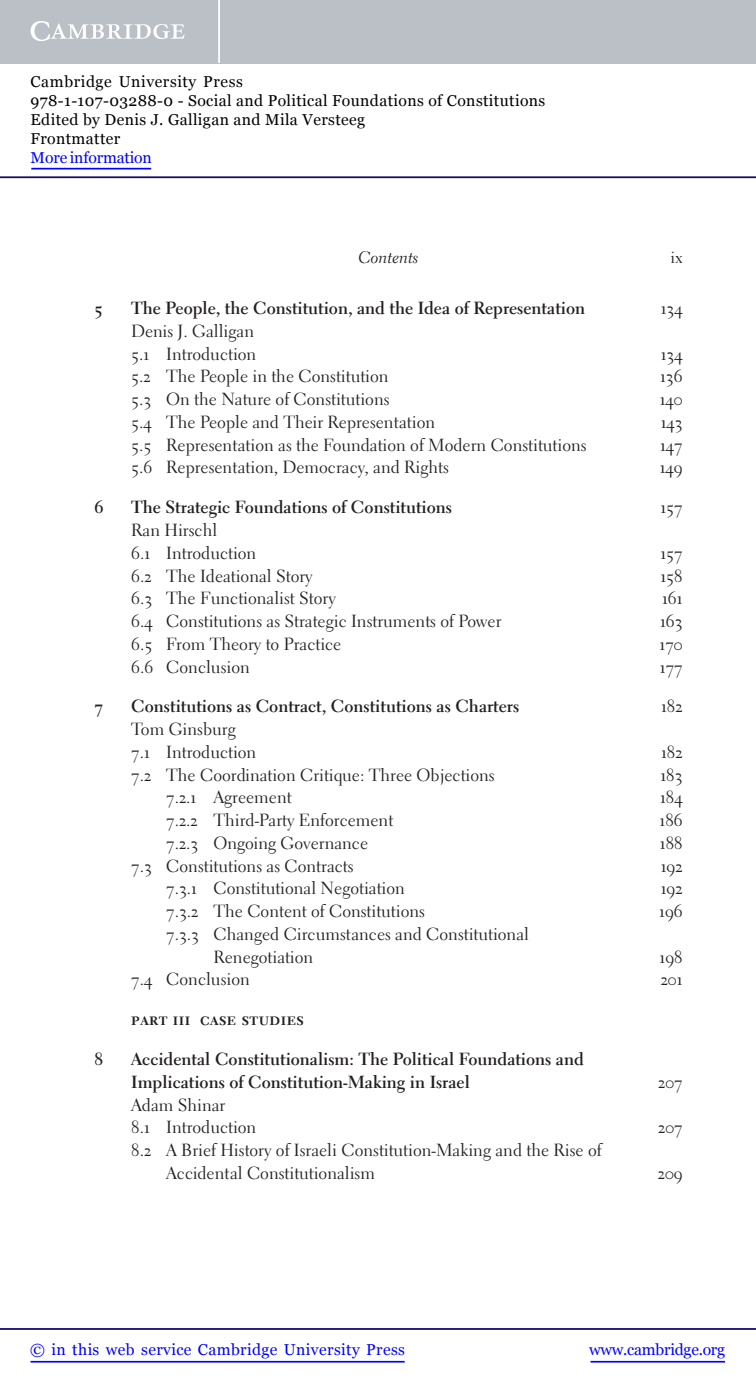
<style>
.page{position:relative;width:756px;height:1388px;background:#fff}
.page>*{position:absolute;margin:0;border:0;box-sizing:border-box;transform-origin:0 0}
.t1{font:17.5px/22.8px "Electra LT Std";color:#231f20}
.t2{font:700 17.5px/22.8px "Electra LT Std";color:#231f20}
.t3{font:700 17.5px "Electra LT Std";letter-spacing:.025em;color:#231f20}
.t4{font:16.62px "Electra LT Std Cursive";color:#231f20}
.t5{font:16.62px "Electra LT Std";color:#231f20}
.t6{font:15.75px/18.9px "Georgia";letter-spacing:.025em;color:#000}
.t7{font:15.75px "Georgia";letter-spacing:.025em;color:#00f}
.t8{font:15.75px "Georgia";letter-spacing:-.015em;color:#00f}
.t9{font:15.75px "Georgia";letter-spacing:-.01em;color:#00f}
</style>
<div class="page">
<hr style="left:591px;top:1361px;width:134px;height:1px;background:#00f">
<hr style="left:0;top:1328px;width:756px;height:2px;background:#150666">
<hr style="left:31px;top:1361px;width:374px;height:1px;background:#00f">
<div style="left:0;top:0;width:756px;height:63px;background:#bac0c6"></div>
<svg style="left:31px;top:21px;width:154px;height:20px"></svg>
<hr style="left:218px;top:0;width:2px;height:63px;background:#fff">
<hr style="left:0;top:176px;width:756px;height:2px;background:#150666">
<hr style="left:31px;top:168px;width:120px;height:1px;background:#00f">
<p class="t6" style="left:31px;top:72px;width:516px">Cambridge University Press<br>978-1-107-03288-0 - Social and Political Foundations of Constitutions Edited by Denis J. Galligan and Mila Versteeg<br>Frontmatter</p>
<p class="t9" style="left:31px;top:148px;width:123px">More information</p>
<p class="t4" style="left:358px;top:250px;width:62px">Contents</p>
<p class="t5" style="left:670px;top:250px;width:14px">ix</p>
<p class="t2" style="left:94px;top:299px;width:10px">5</p>
<p class="t2" style="left:131px;top:299px;width:455px">The People, the Constitution, and the Idea of Representation</p>
<p class="t1" style="left:661px;top:299px;width:23px">134</p>
<p class="t1" style="left:131px;top:321px;width:127px">Denis J. Galligan<br>5.1 Introduction</p>
<p class="t1" style="left:661px;top:344px;width:23px">134</p>
<p class="t1" style="left:131px;top:367px;width:259px">5.2 The People in the Constitution</p>
<p class="t1" style="left:660px;top:367px;width:24px">136</p>
<p class="t1" style="left:131px;top:390px;width:260px">5.3 On the Nature of Constitutions</p>
<p class="t1" style="left:660px;top:390px;width:24px">140</p>
<p class="t1" style="left:131px;top:412px;width:305px">5.4 The People and Their Representation</p>
<p class="t1" style="left:661px;top:412px;width:23px">143</p>
<p class="t1" style="left:131px;top:435px;width:457px">5.5 Representation as the Foundation of Modern Constitutions</p>
<p class="t1" style="left:660px;top:435px;width:24px">147</p>
<p class="t1" style="left:131px;top:458px;width:319px">5.6 Representation, Democracy, and Rights</p>
<p class="t1" style="left:660px;top:458px;width:24px">149</p>
<p class="t2" style="left:94px;top:498px;width:11px">6</p>
<p class="t2" style="left:131px;top:498px;width:322px">The Strategic Foundations of Constitutions</p>
<p class="t1" style="left:660px;top:498px;width:24px">157</p>
<p class="t1" style="left:131px;top:520px;width:127px">Ran Hirschl<br>6.1 Introduction</p>
<p class="t1" style="left:660px;top:543px;width:24px">157</p>
<p class="t1" style="left:131px;top:566px;width:183px">6.2 The Ideational Story</p>
<p class="t1" style="left:660px;top:566px;width:24px">158</p>
<p class="t1" style="left:131px;top:589px;width:206px">6.3 The Functionalist Story</p>
<p class="t1" style="left:662px;top:589px;width:22px">161</p>
<p class="t1" style="left:131px;top:611px;width:372px">6.4 Constitutions as Strategic Instruments of Power</p>
<p class="t1" style="left:660px;top:611px;width:24px">163</p>
<p class="t1" style="left:131px;top:634px;width:212px">6.5 From Theory to Practice</p>
<p class="t1" style="left:660px;top:634px;width:24px">170</p>
<p class="t1" style="left:131px;top:657px;width:120px">6.6 Conclusion</p>
<p class="t1" style="left:660px;top:657px;width:24px">177</p>
<p class="t2" style="left:95px;top:697px;width:10px">7</p>
<p class="t2" style="left:131px;top:697px;width:389px">Constitutions as Contract, Constitutions as Charters</p>
<p class="t1" style="left:661px;top:697px;width:23px">182</p>
<p class="t1" style="left:131px;top:719px;width:127px">Tom Ginsburg<br>7.1 Introduction</p>
<p class="t1" style="left:661px;top:742px;width:23px">182</p>
<p class="t1" style="left:131px;top:765px;width:365px">7.2 The Coordination Critique: Three Objections</p>
<p class="t1" style="left:660px;top:765px;width:24px">183</p>
<p class="t1" style="left:166px;top:788px;width:127px">7.2.1 Agreement</p>
<p class="t1" style="left:660px;top:788px;width:24px">184</p>
<p class="t1" style="left:166px;top:810px;width:229px">7.2.2 Third -Party Enforcement</p>
<p class="t1" style="left:660px;top:810px;width:24px">186</p>
<p class="t1" style="left:166px;top:833px;width:203px">7.2.3 Ongoing Governance</p>
<p class="t1" style="left:660px;top:833px;width:24px">188</p>
<p class="t1" style="left:131px;top:856px;width:224px">7.3 Constitutions as Contracts</p>
<p class="t1" style="left:661px;top:856px;width:23px">192</p>
<p class="t1" style="left:166px;top:879px;width:240px">7.3.1 Constitutional Negotiation</p>
<p class="t1" style="left:661px;top:879px;width:23px">192</p>
<p class="t1" style="left:166px;top:901px;width:260px">7.3.2 The Content of Constitutions</p>
<p class="t1" style="left:659px;top:901px;width:25px">196</p>
<p class="t1" style="left:214px;top:924px;width:317px;text-indent:-47px">7.3.3 Changed Circumstances and Constitutional<br>Renegotiation</p>
<p class="t1" style="left:660px;top:947px;width:24px">198</p>
<p class="t1" style="left:131px;top:970px;width:120px">7.4 Conclusion</p>
<p class="t1" style="left:661px;top:970px;width:23px">201</p>
<p class="t3" style="left:131px;top:1012px;width:174px">Part III Case Studies</p>
<p class="t2" style="left:95px;top:1049px;width:10px">8</p>
<p class="t2" style="left:131px;top:1049px;width:454px">Accidental Constitutionalism: The Political Foundations and<br>Implications of Constitution -Making in Israel</p>
<p class="t1" style="left:131px;top:1095px;width:127px">Adam Shinar<br>8.1 Introduction</p>
<p class="t1" style="left:166px;top:1140px;width:438px;text-indent:-35px">8.2 A Brief History of Israeli Constitution -Making and the Rise of<br>Accidental Constitutionalism</p>
<p class="t1" style="left:658px;top:1072px;width:26px">207</p>
<p class="t1" style="left:658px;top:1118px;width:26px">207</p>
<p class="t1" style="left:658px;top:1163px;width:26px">209</p>
<p class="t7" style="left:30px;top:1340px;width:376px">© in this web service Cambridge University Press</p>
<p class="t8" style="left:589px;top:1340px;width:137px">www.cambridge.org</p>
</div>
